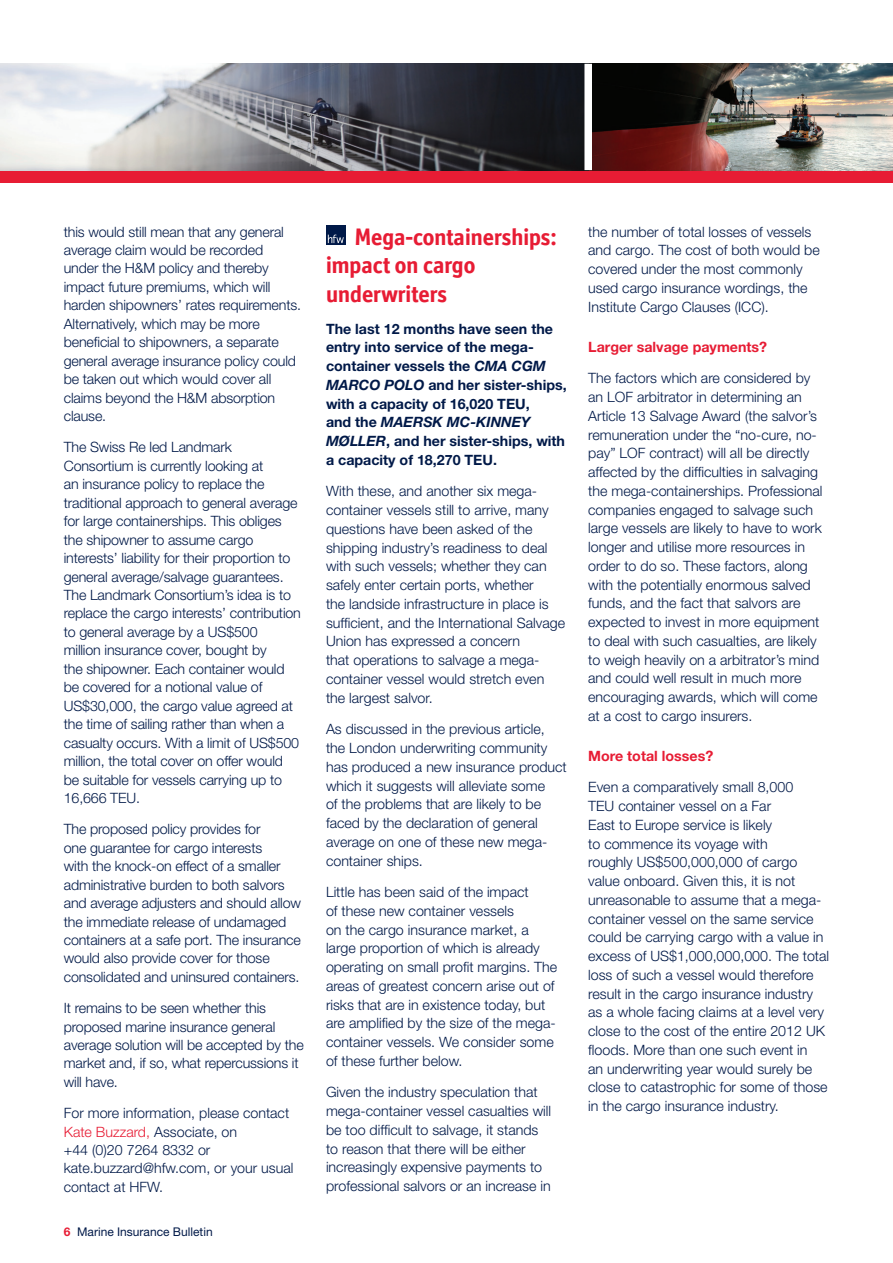
<style>
.page{position:relative;width:893px;height:1263px;background:#fff}
.page>*{position:absolute;margin:0;border:0;box-sizing:border-box;transform-origin:0 0}
.t1{font:700 24px/28.8px "Officina Display ITC Std";color:#e71c34}
.t2{font:300 14.25px/18.8px "Helvetica Neue";color:#001948}
.t3{font:700 14.25px/18.8px "Helvetica Neue";color:#001948}
.t4{font:700 14.25px "Helvetica Neue";color:#e71c34}
.t5{font:12px "Helvetica Neue";color:#001948}
.s1{color:#e71c34}
.s2{font-weight:700;color:#e71c34}
.s3{font-style:italic}
</style>
<div class="page">
<div style="left:326px;top:225px;width:19px;height:19px;background:#001948"></div>
<svg style="left:328px;top:235px;width:16px;height:8px"></svg>
<div style="left:0;top:170px;width:893px;height:13px;background:#e71c34"></div>
<img style="left:592px;top:64px;width:301px;height:106px">
<svg style="left:0;top:64px;width:584px;height:106px"></svg>
<p class="t2" style="left:64px;top:222px;width:239px">this would still mean that any general average claim would be recorded under the H&amp;M policy and thereby impact future premiums, which will harden shipowners’ rates requirements.<br>Alternatively, which may be more beneficial to shipowners, a separate general average insurance policy could be taken out which would cover all claims beyond the H&amp;M absorption clause.</p>
<p class="t2" style="left:64px;top:438px;width:239px">The Swiss Re led Landmark Consortium is currently looking at<br>an insurance policy to replace the traditional approach to general average for large containerships. This obliges the shipowner to assume cargo interests’ liability for their proportion to general average/salvage guarantees.<br>The Landmark Consortium’s idea is to replace the cargo interests’ contribution to general average by a US$500<br>million insurance cover, bought by<br>the shipowner. Each container would be covered for a notional value of US$30,000, the cargo value agreed at the time of sailing rather than when a casualty occurs. With a limit of US$500 million, the total cover on offer would be suitable for vessels carrying up to 16,666 TEU.</p>
<p class="t2" style="left:64px;top:820px;width:239px">The proposed policy provides for<br>one guarantee for cargo interests<br>with the knock-on effect of a smaller administrative burden to both salvors and average adjusters and should allow the immediate release of undamaged containers at a safe port. The insurance would also provide cover for those consolidated and uninsured containers.</p>
<p class="t2" style="left:64px;top:998px;width:241px">It remains to be seen whether this proposed marine insurance general average solution will be accepted by the market and, if so, what repercussions it will have.</p>
<p class="t2" style="left:64px;top:1103px;width:231px">For more information, please contact<br><span class="s1">Kate Buzzard,</span> Associate, on<br>+44 (0)20 7264 8332 or kate.buzzard@hfw.com, or your usual contact at HFW.</p>
<p class="t5" style="left:64px;top:1224px;width:150px"><span class="s2">6</span> Marine Insurance Bulletin</p>
<h1 class="t1" style="left:326px;top:222px;width:232px;text-indent:29px">Mega-containerships: impact on cargo underwriters</h1>
<p class="t3" style="left:326px;top:319px;width:242px">The last 12 months have seen the entry into service of the mega&shy;container vessels the <span class="s3">CMA CGM<br>MARCO POLO</span> and her sister-ships, with a capacity of 16,020 TEU,<br>and the <span class="s3">MAERSK MC-KINNEY<br>MØLLER</span>, and her sister-ships, with a capacity of 18,270 TEU.</p>
<p class="t2" style="left:326px;top:482px;width:241px">With these, and another six mega&shy;container vessels still to arrive, many questions have been asked of the shipping industry’s readiness to deal with such vessels; whether they can safely enter certain ports, whether<br>the landside infrastructure in place is sufficient, and the International Salvage Union has expressed a concern<br>that operations to salvage a mega&shy;container vessel would stretch even the largest salvor.</p>
<p class="t2" style="left:326px;top:719px;width:242px">As discussed in the previous article, the London underwriting community has produced a new insurance product which it suggests will alleviate some<br>of the problems that are likely to be faced by the declaration of general average on one of these new mega&shy;container ships.</p>
<p class="t2" style="left:326px;top:882px;width:233px">Little has been said of the impact<br>of these new container vessels<br>on the cargo insurance market, a large proportion of which is already operating on small profit margins. The areas of greatest concern arise out of risks that are in existence today, but are amplified by the size of the mega&shy;container vessels. We consider some of these further below.</p>
<p class="t2" style="left:326px;top:1082px;width:227px">Given the industry speculation that mega-container vessel casualties will be too difficult to salvage, it stands to reason that there will be either increasingly expensive payments to professional salvors or an increase in</p>
<p class="t2" style="left:588px;top:222px;width:233px">the number of total losses of vessels and cargo. The cost of both would be covered under the most commonly used cargo insurance wordings, the Institute Cargo Clauses (ICC).</p>
<p class="t4" style="left:588px;top:338px;width:180px">Larger salvage payments?</p>
<p class="t2" style="left:588px;top:368px;width:236px">The factors which are considered by an LOF arbitrator in determining an Article 13 Salvage Award (the salvor’s remuneration under the “no-cure, no&shy;pay” LOF contract) will all be directly affected by the difficulties in salvaging the mega-containerships. Professional companies engaged to salvage such large vessels are likely to have to work longer and utilise more resources in order to do so. These factors, along with the potentially enormous salved funds, and the fact that salvors are expected to invest in more equipment to deal with such casualties, are likely to weigh heavily on a arbitrator’s mind and could well result in much more encouraging awards, which will come at a cost to cargo insurers.</p>
<p class="t4" style="left:588px;top:747px;width:127px">More total losses?</p>
<p class="t2" style="left:588px;top:778px;width:242px">Even a comparatively small 8,000<br>TEU container vessel on a Far<br>East to Europe service is likely<br>to commence its voyage with<br>roughly US$500,000,000 of cargo value onboard. Given this, it is not unreasonable to assume that a mega&shy;container vessel on the same service could be carrying cargo with a value in excess of US$1,000,000,000. The total loss of such a vessel would therefore result in the cargo insurance industry as a whole facing claims at a level very close to the cost of the entire 2012 UK floods. More than one such event in<br>an underwriting year would surely be close to catastrophic for some of those in the cargo insurance industry.</p>
</div>
